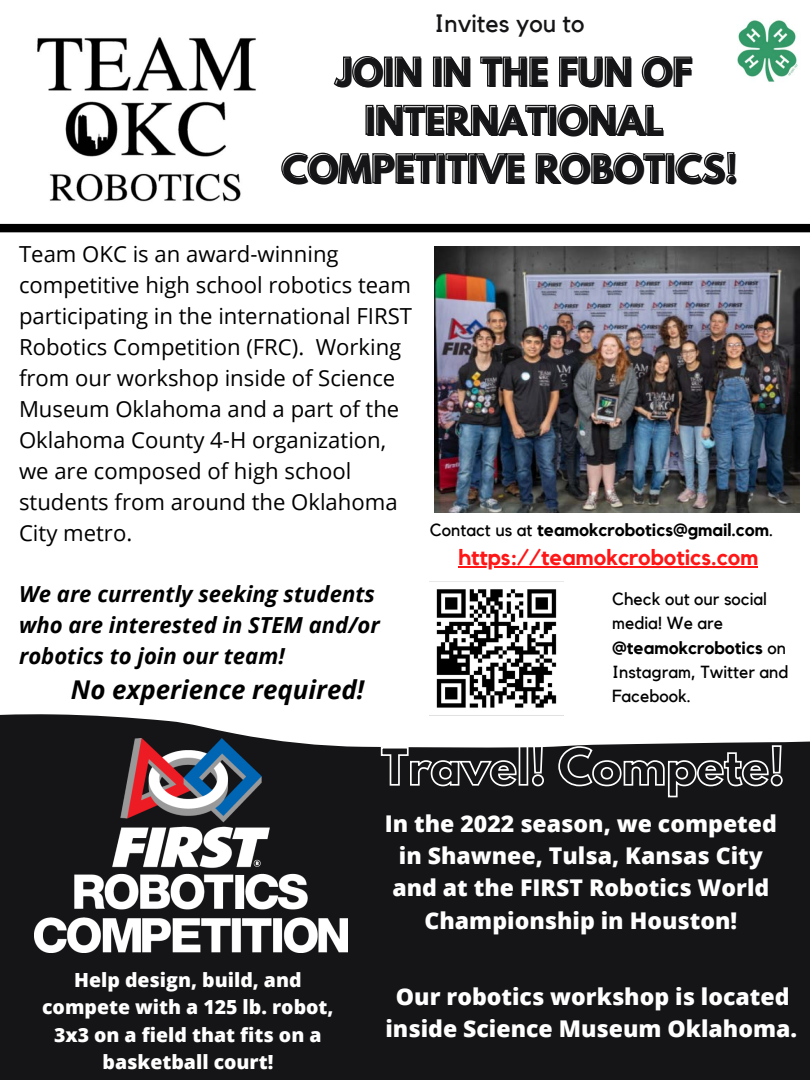
<style>
.page{position:relative;width:810px;height:1080px;background:#fff}
.page>*{position:absolute;margin:0;border:0;box-sizing:border-box;transform-origin:0 0}
.t1{font:700 34.88px/48.3px "League Spartan";color:#151416;text-align:center}
.t2{font:italic 700 25.88px "Open Sans";color:#000}
.t3{font:25.06px "Kollektif";color:#151416}
.t4{font:800 23.06px/32.1px "Open Sans";color:#fff;text-align:center}
.t5{font:22.12px/30.9px "Open Sans";color:#000}
.t6{font:italic 700 22.12px/30.9px "Open Sans";color:#000}
.t7{font:700 21.88px "Kollektif";color:#ff1616}
.t8{font:800 19.5px/27.1px "Open Sans";color:#fff;text-align:center}
.t9{font:17.5px/24.4px "Kollektif";color:#000}
.t10{font:700 17.5px "Kollektif";color:#000}
.s1{font-weight:400}
.s2{font-weight:700}
</style>
<div class="page">
<svg style="left:0;top:714px;width:810px;height:366px;background:#282729"></svg>
<img style="left:37px;top:37px;width:219px;height:165px">
<div style="left:0;top:224px;width:810px;height:8px;background:#000"></div>
<img style="left:435px;top:247px;width:364px;height:265px">
<img style="left:737px;top:20px;width:61px;height:62px">
<img style="left:430px;top:581px;width:133px;height:135px">
<img style="left:35px;top:738px;width:312px;height:215px">
<svg style="left:333px;top:56px;width:359px;height:32px"></svg>
<svg style="left:365px;top:104px;width:298px;height:32px"></svg>
<svg style="left:281px;top:152px;width:455px;height:32px"></svg>
<hr style="left:459px;top:566px;width:299px;height:2px;background:#ff1616">
<svg style="left:380px;top:744px;width:404px;height:54px;background:#3e3d3e"></svg>
<p class="t3" style="left:435px;top:12px;width:151px">Invites you to</p>
<h1 class="t1" style="left:283px;top:54px;width:457px">JOIN IN THE FUN OF<br>INTERNATIONAL<br>COMPETITIVE ROBOTICS!</h1>
<p class="t5" style="left:19px;top:238px;width:394px">Team OKC is an award-winning competitive high school robotics team participating in the international FIRST<br>Robotics Competition (FRC). Working from our workshop inside of Science<br>Museum Oklahoma and a part of the<br>Oklahoma County 4-H organization, we are composed of high school students from around the Oklahoma<br>City metro.</p>
<p class="t6" style="left:19px;top:578px;width:362px">We are currently seeking students who are interested in STEM and/or robotics to join our team!</p>
<p class="t2" style="left:71px;top:672px;width:295px">No experience required!</p>
<p class="t10" style="left:430px;top:522px;width:345px"><span class="s1">Contact us at</span> teamokcrobotics@gmail.com<span class="s1">.</span></p>
<p class="t7" style="left:459px;top:547px;width:301px">https://teamokcrobotics.com</p>
<p class="t9" style="left:612px;top:587px;width:178px">Check out our social media! We are <span class="s2">@teamokcrobotics</span> on<br>Instagram, Twitter and<br>Facebook.</p>
<p class="t8" style="left:42px;top:966px;width:293px">Help design, build, and compete with a 125 lb. robot,<br>3x3 on a field that fits on a basketball court!</p>
<p class="t4" style="left:385px;top:807px;width:394px">In the 2022 season, we competed in Shawnee, Tulsa, Kansas City and at the FIRST Robotics World<br>Championship in Houston!</p>
<p class="t4" style="left:385px;top:980px;width:413px">Our robotics workshop is located inside Science Museum Oklahoma.</p>
</div>
